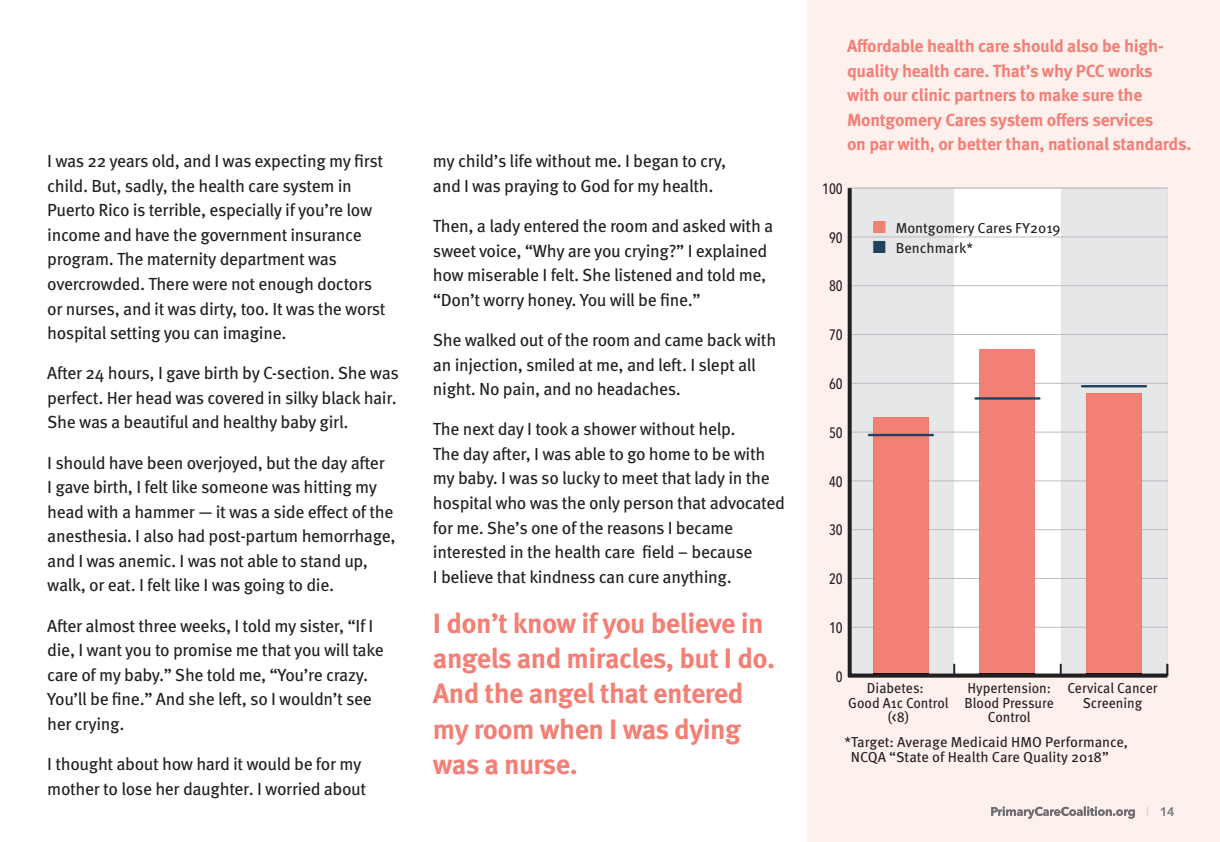
<style>
.page{position:relative;width:1220px;height:842px;background:#fff}
.page>*{position:absolute;margin:0;border:0;box-sizing:border-box;transform-origin:0 0}
.t1{font:700 28px/35px "Meta Pro";letter-spacing:-.02em;color:#f37f75}
.t2{font:17.5px/24.5px "Meta Pro";letter-spacing:-.02em;color:#231f20}
.t3{font:700 17.5px/24.5px "Meta Pro";letter-spacing:-.015em;color:#f37f75}
.t4{font:500 15.05px "Avenir Next Condensed";color:#231f20;scale:.95 1}
.t5{font:14.35px/15.4px "Meta Pro";color:#231f20}
.t6{font:14.35px/14.3px "Meta Pro";color:#231f20;scale:.95 1}
.t7{font:900 12.25px "Avenir";color:#6c6d70}
.s1{color:#f38075}
.s2{color:#214260}
.s3{font-weight:300;color:#bcbdc0}
</style>
<div class="page">
<div style="left:806px;top:0;width:413px;height:841px;background:#fef0ed"></div>
<svg style="left:847px;top:188px;width:319px;height:489px;background:#eac7c5"></svg>
<hr style="left:873px;top:673px;width:55px;height:1px;background:#1f0000">
<hr style="left:979px;top:673px;width:55px;height:1px;background:#1f0000">
<hr style="left:1085px;top:673px;width:56px;height:1px;background:#1f0000">
<svg style="left:991px;top:806px;width:143px;height:12px"></svg>
<p class="t2" style="left:47px;top:148px;width:340px">I was 22 years old, and I was expecting my first child. But, sadly, the health care system in Puerto Rico is terrible, especially if you’re low income and have the government insurance program. The maternity department was overcrowded. There were not enough doctors or nurses, and it was dirty, too. It was the worst hospital setting you can imagine.</p>
<p class="t2" style="left:47px;top:359px;width:353px;text-align:justify">After 24 hours, I gave birth by C-section. She was perfect. Her head was covered in silky black hair.<br>She was a beautiful and healthy baby girl.</p>
<p class="t2" style="left:47px;top:449px;width:350px">I should have been overjoyed, but the day after<br>I gave birth, I felt like someone was hitting my head with a hammer — it was a side effect of the anesthesia. I also had post-partum hemorrhage, and I was anemic. I was not able to stand up, walk, or eat. I felt like I was going to die.</p>
<p class="t2" style="left:47px;top:611px;width:338px">After almost three weeks, I told my sister, “If I die, I want you to promise me that you will take care of my baby.” She told me, “You’re crazy.<br>You’ll be fine.” And she left, so I wouldn’t see her crying.</p>
<p class="t2" style="left:47px;top:750px;width:320px">I thought about how hard it would be for my mother to lose her daughter. I worried about</p>
<p class="t2" style="left:433px;top:148px;width:295px">my child’s life without me. I began to cry, and I was praying to God for my health.</p>
<p class="t2" style="left:433px;top:212px;width:342px">Then, a lady entered the room and asked with a sweet voice, “Why are you crying?” I explained how miserable I felt. She listened and told me, “Don’t worry honey. You will be fine.”</p>
<p class="t2" style="left:433px;top:326px;width:345px">She walked out of the room and came back with an injection, smiled at me, and left. I slept all night. No pain, and no headaches.</p>
<p class="t2" style="left:433px;top:415px;width:353px">The next day I took a shower without help.<br>The day after, I was able to go home to be with my baby. I was so lucky to meet that lady in the hospital who was the only person that advocated for me. She’s one of the reasons I became interested in the health care field – because<br>I believe that kindness can cure anything.</p>
<h1 class="t1" style="left:433px;top:604px;width:343px">I don’t know if you believe in angels and miracles, but I do.<br>And the angel that entered my room when I was dying was a nurse.</h1>
<p class="t3" style="left:846px;top:33px;width:346px">Affordable health care should also be high&shy;quality health care. That’s why PCC works<br>with our clinic partners to make sure the Montgomery Cares system offers services<br>on par with, or better than, national standards.</p>
<p class="t4" style="left:822px;top:179px;width:23px">100</p>
<p class="t4" style="left:828px;top:228px;width:16px">90</p>
<p class="t4" style="left:828px;top:277px;width:16px">80</p>
<p class="t4" style="left:828px;top:325px;width:16px">70</p>
<p class="t4" style="left:828px;top:374px;width:16px">60</p>
<p class="t4" style="left:828px;top:423px;width:16px">50</p>
<p class="t4" style="left:828px;top:472px;width:16px">40</p>
<p class="t4" style="left:828px;top:520px;width:16px">30</p>
<p class="t4" style="left:828px;top:569px;width:16px">20</p>
<p class="t4" style="left:828px;top:618px;width:16px">10</p>
<p class="t5" style="left:872px;top:219px;width:189px"><span class="s1">■</span> Montgomery Cares FY2019</p>
<p class="t5" style="left:872px;top:239px;width:102px"><span class="s2">■</span> Benchmark*</p>
<p class="t4" style="left:835px;top:667px;width:9px">0</p>
<p class="t6" style="left:866px;top:679px;width:61px">Diabetes:</p>
<p class="t6" style="left:848px;top:679px;width:327px;text-indent:119px">Hypertension: Cervical Cancer<br>Good A1c Control Blood Pressure</p>
<p class="t6" style="left:1082px;top:694px;width:64px">Screening</p>
<p class="t6" style="left:887px;top:708px;width:24px">(&lt;8)</p>
<p class="t6" style="left:987px;top:708px;width:46px">Control</p>
<p class="t5" style="left:850px;top:732px;width:279px;text-indent:-6px">*Target: Average Medicaid HMO Performance,<br>NCQA “State of Health Care Quality 2018”</p>
<p class="t7" style="left:1145px;top:803px;width:30px"><span class="s3">|</span> 14</p>
</div>
